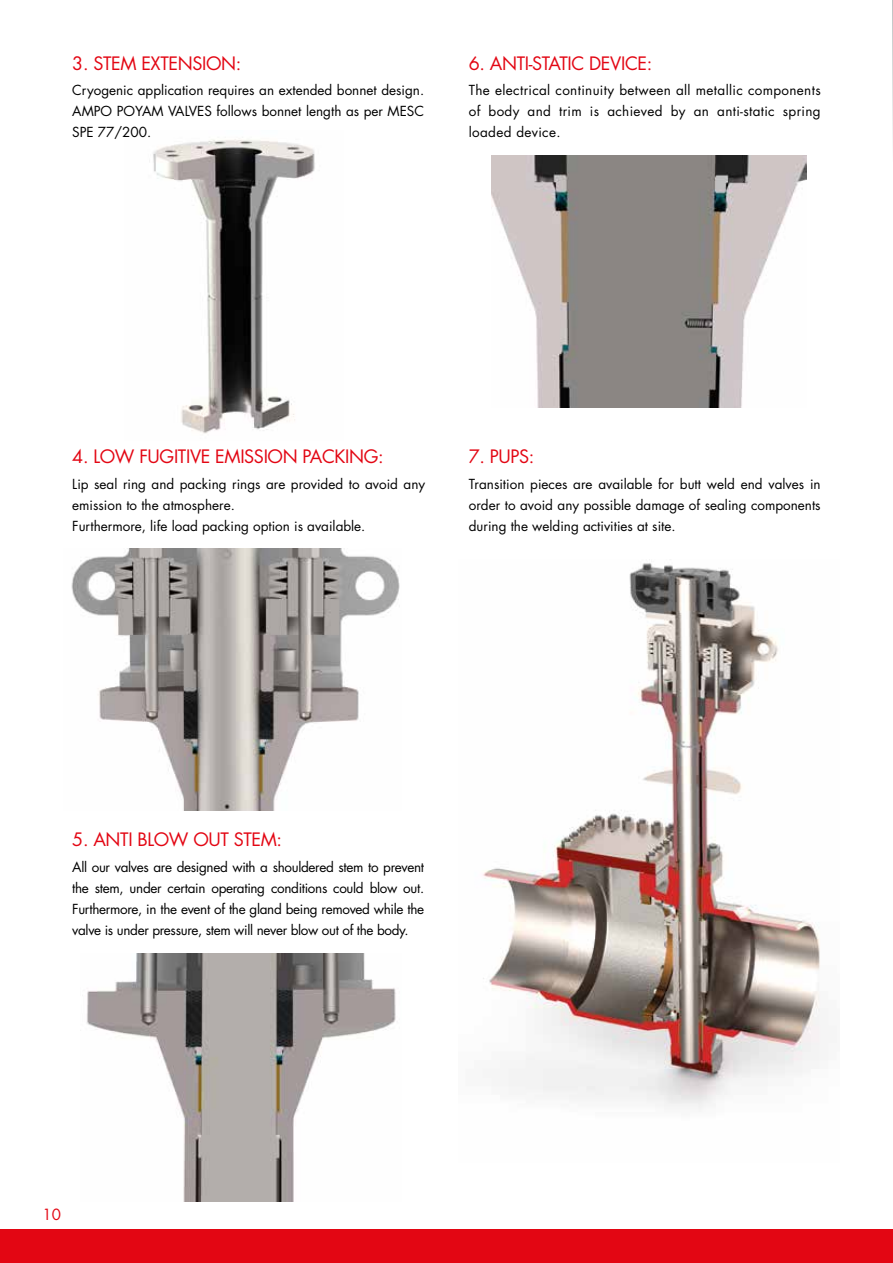
<style>
.page{position:relative;width:893px;height:1263px;background:#fff}
.page>*{position:absolute;margin:0;border:0;box-sizing:border-box;transform-origin:0 0}
.t1{font:18px "Futura Std";letter-spacing:-.02em;color:#e30613}
.t2{font:15px "Futura Std";color:#e30613}
.t3{font:13.5px/21px "Futura Std";color:#000;text-align:justify}
</style>
<div class="page">
<img style="left:71px;top:549px;width:329px;height:261px">
<img style="left:483px;top:563px;width:338px;height:547px">
<img style="left:153px;top:139px;width:162px;height:295px">
<img style="left:86px;top:953px;width:310px;height:248px">
<div style="left:0;top:1230px;width:893px;height:33px;background:#e30613"></div>
<img style="left:492px;top:155px;width:315px;height:252px">
<svg style="left:892px;top:0;width:1px;height:139px"></svg>
<h1 class="t1" style="left:72px;top:52px;width:171px">3. STEM EXTENSION:</h1>
<p class="t3" style="left:72px;top:80px;width:353px">Cryogenic application requires an extended bonnet design.<br>AMPO POYAM VALVES follows bonnet length as per MESC SPE 77/200.</p>
<h1 class="t1" style="left:469px;top:52px;width:185px">6. ANTI-STATIC DEVICE:</h1>
<p class="t3" style="left:469px;top:80px;width:353px">The electrical continuity between all metallic components of body and trim is achieved by an anti-static spring loaded device.</p>
<h1 class="t1" style="left:72px;top:445px;width:313px">4. LOW FUGITIVE EMISSION PACKING:</h1>
<p class="t3" style="left:72px;top:473px;width:354px;text-align:left">Lip seal ring and packing rings are provided to avoid any emission to the atmosphere.<br>Furthermore, life load packing option is available.</p>
<h1 class="t1" style="left:469px;top:445px;width:67px">7. PUPS:</h1>
<p class="t3" style="left:469px;top:473px;width:353px">Transition pieces are available for butt weld end valves in order to avoid any possible damage of sealing components during the welding activities at site.</p>
<h1 class="t1" style="left:72px;top:828px;width:211px">5. ANTI BLOW OUT STEM:</h1>
<p class="t3" style="left:72px;top:856px;width:353px">All our valves are designed with a shouldered stem to prevent the stem, under certain operating conditions could blow out.<br>Furthermore, in the event of the gland being removed while the valve is under pressure, stem will never blow out of the body.</p>
<p class="t2" style="left:43px;top:1205px;width:20px">10</p>
</div>
